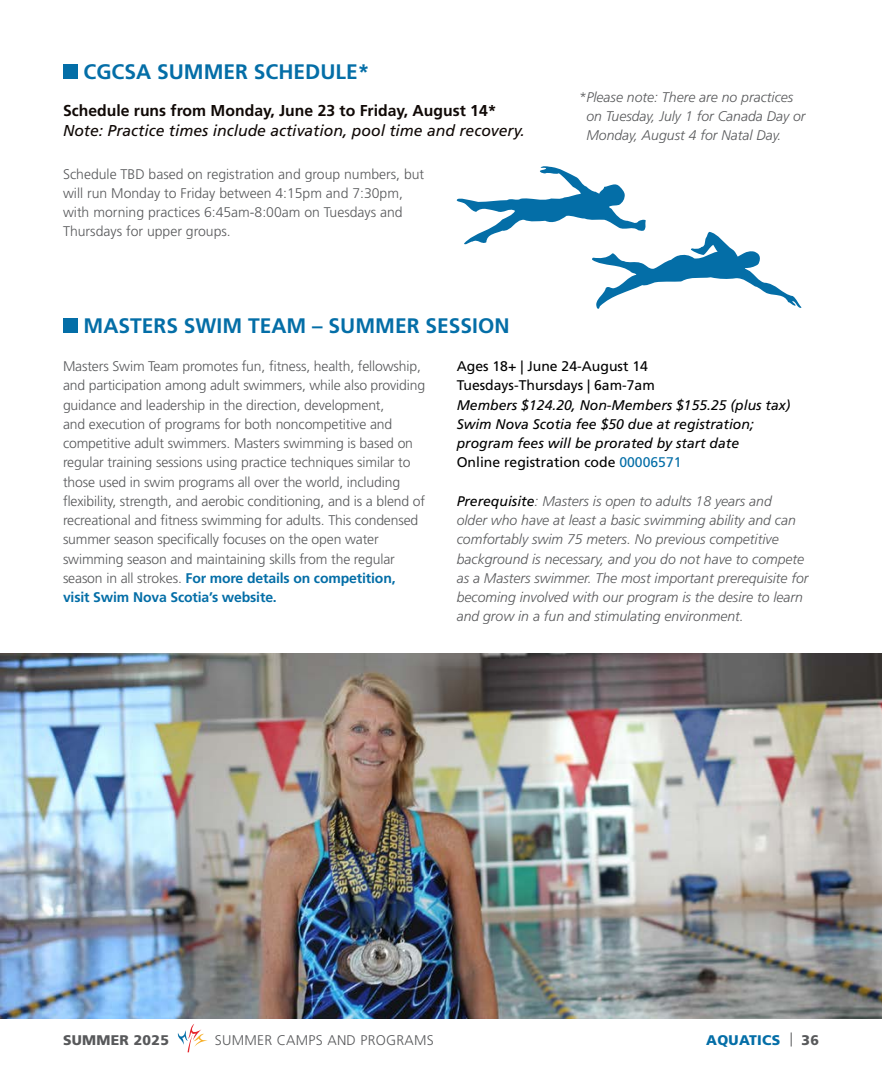
<style>
.page{position:relative;width:882px;height:1071px;background:#fff}
.page>*{position:absolute;margin:0;border:0;box-sizing:border-box;transform-origin:0 0}
.t1{font:700 21px "Frutiger LT Std";color:#046ea7}
.t2{font:italic 15.75px "Frutiger LT Std";color:#100906}
.t3{font:700 15.75px "Frutiger LT Std";color:#100906}
.t4{font:300 14px/19.2px "Frutiger LT Std";letter-spacing:-.01em;color:#58595b}
.t5{font:italic 300 14px/19.2px "Frutiger LT Std";color:#58595b}
.t6{font:italic 14px/19.2px "Frutiger LT Std";color:#000}
.t7{font:14px/19.2px "Frutiger LT Std";color:#000}
.t8{font:300 14px "Frutiger LT Std";letter-spacing:.02em;color:#58595b}
.t9{font:900 14px "Frutiger LT Std";letter-spacing:.02em;color:#046ea7}
.t10{font:900 14px "Frutiger LT Std";letter-spacing:.02em;color:#58595b}
.s1{font-weight:700;color:#046ea7}
.s2{font-style:normal}
.s3{font-style:normal;color:#046ea7}
.s4{font-weight:400;color:#000}
.s5{font-weight:300;color:#58595b}
.s6{color:#58595b}
</style>
<div class="page">
<svg style="left:177px;top:1024px;width:31px;height:28px"></svg>
<div style="left:63px;top:318px;width:15px;height:14px;background:#046ea7"></div>
<svg style="left:456px;top:166px;width:345px;height:143px"></svg>
<div style="left:63px;top:64px;width:15px;height:15px;background:#046ea7"></div>
<img style="left:0;top:654px;width:882px;height:364px">
<h1 class="t1" style="left:84px;top:59px;width:287px">CGCSA SUMMER SCHEDULE*</h1>
<p class="t3" style="left:63px;top:102px;width:435px">Schedule runs from Monday, June 23 to Friday, August 14*</p>
<p class="t2" style="left:63px;top:121px;width:463px">Note: Practice times include activation, pool time and recovery.</p>
<p class="t4" style="left:63px;top:164px;width:363px">Schedule TBD based on registration and group numbers, but will run Monday to Friday between 4:15pm and 7:30pm, with morning practices 6:45am-8:00am on Tuesdays and Thursdays for upper groups.</p>
<p class="t5" style="left:586px;top:87px;width:221px;text-indent:-8px">*Please note: There are no practices on Tuesday, July 1 for Canada Day or<br>Monday, August 4 for Natal Day.</p>
<h1 class="t1" style="left:84px;top:313px;width:427px">MASTERS SWIM TEAM – SUMMER SESSION</h1>
<p class="t4" style="left:63px;top:357px;width:364px">Masters Swim Team promotes fun, fitness, health, fellowship, and participation among adult swimmers, while also providing guidance and leadership in the direction, development,<br>and execution of programs for both noncompetitive and competitive adult swimmers. Masters swimming is based on regular training sessions using practice techniques similar to those used in swim programs all over the world, including flexibility, strength, and aerobic conditioning, and is a blend of recreational and fitness swimming for adults. This condensed summer season specifically focuses on the open water swimming season and maintaining skills from the regular season in all strokes. <span class="s1">For more details on competition, visit Swim Nova Scotia’s website.</span></p>
<p class="t7" style="left:457px;top:357px;width:200px">Ages 18+ | June 24-August 14<br>Tuesdays-Thursdays | 6am-7am</p>
<p class="t6" style="left:457px;top:395px;width:335px">Members $124.20, Non-Members $155.25 (plus tax)<br>Swim Nova Scotia fee $50 due at registration; program fees will be prorated by start date<br><span class="s2">Online registration code</span> <span class="s3">00006571</span></p>
<p class="t5" style="left:457px;top:491px;width:353px"><span class="s4">Prerequisite</span>: Masters is open to adults 18 years and<br>older who have at least a basic swimming ability and can comfortably swim 75 meters. No previous competitive background is necessary, and you do not have to compete as a Masters swimmer. The most important prerequisite for becoming involved with our program is the desire to learn and grow in a fun and stimulating environment.</p>
<p class="t10" style="left:63px;top:1031px;width:107px">SUMMER 2025</p>
<p class="t8" style="left:215px;top:1032px;width:221px">SUMMER CAMPS AND PROGRAMS</p>
<p class="t9" style="left:706px;top:1031px;width:114px">AQUATICS <span class="s5">|</span> <span class="s6">36</span></p>
</div>
